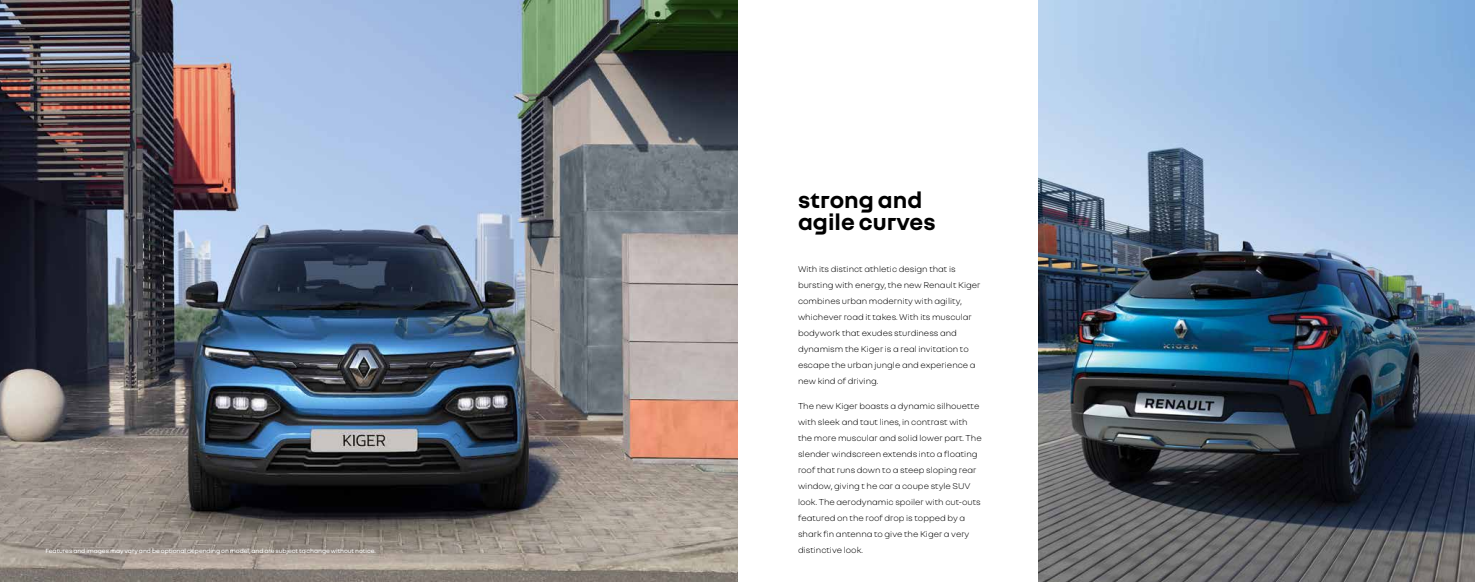
<style>
.page{position:relative;width:1475px;height:582px;background:#fff}
.page>*{position:absolute;margin:0;border:0;box-sizing:border-box;transform-origin:0 0}
.t1{font:24px/22px "Nouvel R Variable";color:#000}
.t2{font:9px/16px "Nouvel R Variable";color:#000}
.t3{font:6.5px "Nouvel R Variable";letter-spacing:-.01em;color:#fff}
</style>
<div class="page">
<img style="left:0;top:0;width:737px;height:581px">
<img style="left:1038px;top:0;width:436px;height:581px">
<h1 class="t1" style="left:797px;top:188px;width:139px">strong and agile curves</h1>
<p class="t2" style="left:797px;top:260px;width:184px">With its distinct athletic design that is bursting with energy, the new Renault Kiger combines urban modernity with agility, whichever road it takes. With its muscular bodywork that exudes sturdiness and dynamism the Kiger is a real invitation to escape the urban jungle and experience a new kind of driving.</p>
<p class="t2" style="left:797px;top:397px;width:185px">The new Kiger boasts a dynamic silhouette with sleek and taut lines, in contrast with the more muscular and solid lower part. The slender windscreen extends into a floating roof that runs down to a steep sloping rear window, giving t he car a coupe style SUV look. The aerodynamic spoiler with cut-outs featured on the roof drop is topped by a shark fin antenna to give the Kiger a very</p>
<p class="t3" style="left:45px;top:545px;width:332px">Features and images may vary and be optional depending on model, and are subject to change without notice.</p>
<p class="t2" style="left:797px;top:541px;width:66px">distinctive look.</p>
</div>
